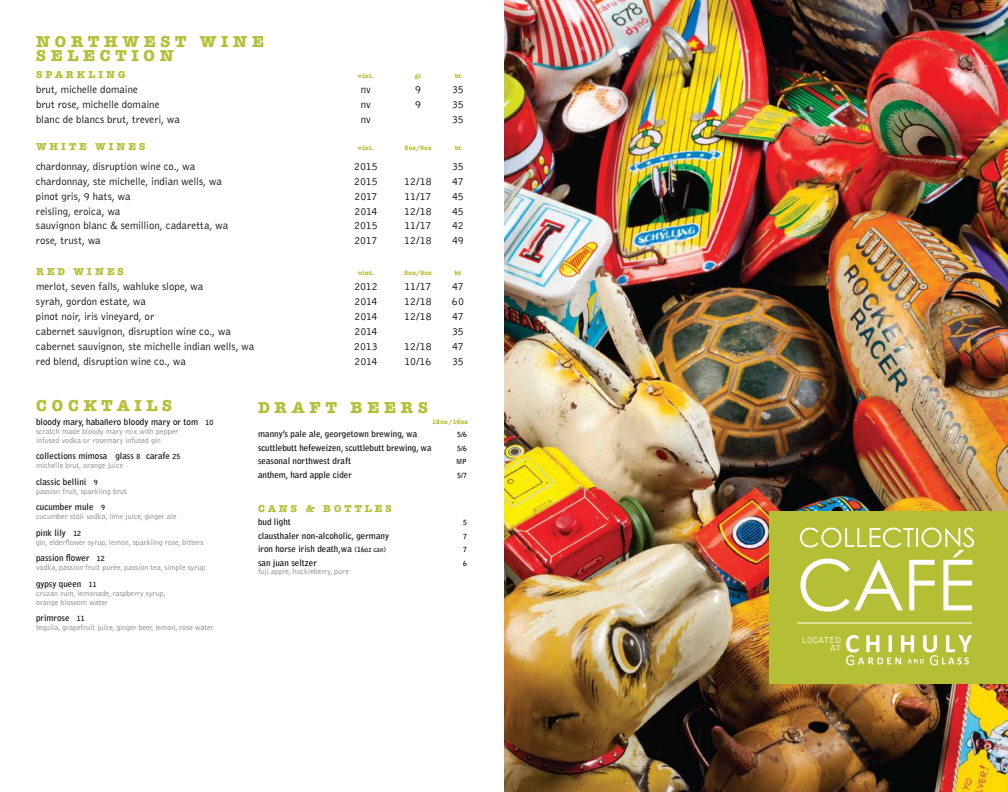
<style>
.page{position:relative;width:1008px;height:792px;background:#fff}
.page>*{position:absolute;margin:0;border:0;box-sizing:border-box;transform-origin:0 0}
.t1{font:700 16px/14px "American Typewriter Std";letter-spacing:.3em;color:#b5bf35}
.t2{font:300 11px "Bell Gothic Std";color:#000}
.t3{font:700 10.2px "American Typewriter Std";letter-spacing:.3em;color:#b5bf35}
.t4{font:700 9px "Bell Gothic Std";color:#000}
.t5{font:300 9px/7.8px "Bell Gothic Std";color:#fff;text-align:right}
.t6{font:300 8px/9px "Bell Gothic Std";color:#7e8083}
.t7{font:700 7px "Bell Gothic Std";color:#000}
.t8{font:700 6.4px "American Typewriter Std";letter-spacing:.015em;color:#b5bf35}
.s1{font-size:7px}
</style>
<div class="page">
<img style="left:504px;top:0;width:504px;height:792px">
<div style="left:770px;top:511px;width:238px;height:173px;background:#b5bf35"></div>
<svg style="left:800px;top:528px;width:174px;height:84px"></svg>
<svg style="left:846px;top:635px;width:126px;height:30px"></svg>
<hr style="left:797px;top:623px;width:175px;height:1px;background:#fff">
<h1 class="t1" style="left:36px;top:35px;width:229px">NORTHWEST WINE<br>SELECTION</h1>
<p class="t3" style="left:36px;top:69px;width:91px">SPARKLING</p>
<p class="t8" style="left:358px;top:72px;width:18px">vint.</p>
<p class="t8" style="left:415px;top:72px;width:8px">gl</p>
<p class="t8" style="left:455px;top:72px;width:8px">bt</p>
<p class="t2" style="left:36px;top:84px;width:103px">brut, michelle domaine</p>
<p class="t2" style="left:361px;top:84px;width:12px">nv</p>
<p class="t2" style="left:415px;top:84px;width:7px">9</p>
<p class="t2" style="left:452px;top:84px;width:13px">35</p>
<p class="t2" style="left:36px;top:99px;width:125px">brut rose, michelle domaine</p>
<p class="t2" style="left:361px;top:99px;width:12px">nv</p>
<p class="t2" style="left:415px;top:99px;width:7px">9</p>
<p class="t2" style="left:452px;top:99px;width:13px">35</p>
<p class="t2" style="left:36px;top:114px;width:145px">blanc de blancs brut, treveri, wa</p>
<p class="t2" style="left:361px;top:114px;width:12px">nv</p>
<p class="t2" style="left:452px;top:114px;width:13px">35</p>
<p class="t3" style="left:36px;top:140px;width:111px">WHITE WINES</p>
<p class="t8" style="left:358px;top:144px;width:18px">vint.</p>
<p class="t8" style="left:405px;top:144px;width:28px">5oz/9oz</p>
<p class="t8" style="left:455px;top:144px;width:8px">bt</p>
<p class="t2" style="left:36px;top:160px;width:161px">chardonnay, disruption wine co., wa</p>
<p class="t2" style="left:354px;top:160px;width:25px">2015</p>
<p class="t2" style="left:452px;top:160px;width:13px">35</p>
<p class="t2" style="left:36px;top:175px;width:187px">chardonnay, ste michelle, indian wells, wa</p>
<p class="t2" style="left:354px;top:175px;width:25px">2015</p>
<p class="t2" style="left:404px;top:175px;width:29px">12/18</p>
<p class="t2" style="left:452px;top:175px;width:13px">47</p>
<p class="t2" style="left:36px;top:190px;width:96px">pinot gris, 9 hats, wa</p>
<p class="t2" style="left:355px;top:190px;width:24px">2017</p>
<p class="t2" style="left:405px;top:190px;width:28px">11/17</p>
<p class="t2" style="left:452px;top:190px;width:13px">45</p>
<p class="t2" style="left:36px;top:205px;width:86px">reisling, eroica, wa</p>
<p class="t2" style="left:355px;top:205px;width:24px">2014</p>
<p class="t2" style="left:404px;top:205px;width:29px">12/18</p>
<p class="t2" style="left:452px;top:205px;width:13px">45</p>
<p class="t2" style="left:36px;top:220px;width:194px">sauvignon blanc &amp; semillion, cadaretta, wa</p>
<p class="t2" style="left:354px;top:220px;width:25px">2015</p>
<p class="t2" style="left:405px;top:220px;width:28px">11/17</p>
<p class="t2" style="left:452px;top:220px;width:13px">42</p>
<p class="t2" style="left:36px;top:235px;width:66px">rose, trust, wa</p>
<p class="t2" style="left:355px;top:235px;width:24px">2017</p>
<p class="t2" style="left:404px;top:235px;width:29px">12/18</p>
<p class="t2" style="left:452px;top:235px;width:13px">49</p>
<p class="t3" style="left:36px;top:265px;width:89px">RED WINES</p>
<p class="t8" style="left:358px;top:269px;width:18px">vint.</p>
<p class="t8" style="left:404px;top:269px;width:29px">5oz/9oz</p>
<p class="t8" style="left:455px;top:269px;width:8px">bt</p>
<p class="t2" style="left:36px;top:280px;width:169px">merlot, seven falls, wahluke slope, wa</p>
<p class="t2" style="left:354px;top:280px;width:25px">2012</p>
<p class="t2" style="left:405px;top:280px;width:28px">11/17</p>
<p class="t2" style="left:452px;top:280px;width:13px">47</p>
<p class="t2" style="left:36px;top:295px;width:111px">syrah, gordon estate, wa</p>
<p class="t2" style="left:355px;top:295px;width:24px">2014</p>
<p class="t2" style="left:404px;top:295px;width:29px">12/18</p>
<p class="t2" style="left:452px;top:295px;width:13px">60</p>
<p class="t2" style="left:36px;top:310px;width:120px">pinot noir, iris vineyard, or</p>
<p class="t2" style="left:355px;top:310px;width:24px">2014</p>
<p class="t2" style="left:404px;top:310px;width:29px">12/18</p>
<p class="t2" style="left:452px;top:310px;width:13px">47</p>
<p class="t2" style="left:36px;top:325px;width:196px">cabernet sauvignon, disruption wine co., wa</p>
<p class="t2" style="left:355px;top:325px;width:24px">2014</p>
<p class="t2" style="left:452px;top:325px;width:13px">35</p>
<p class="t2" style="left:36px;top:340px;width:220px">cabernet sauvignon, ste michelle indian wells, wa</p>
<p class="t2" style="left:354px;top:340px;width:25px">2013</p>
<p class="t2" style="left:404px;top:340px;width:29px">12/18</p>
<p class="t2" style="left:452px;top:340px;width:13px">47</p>
<p class="t2" style="left:36px;top:355px;width:151px">red blend, disruption wine co., wa</p>
<p class="t2" style="left:355px;top:355px;width:24px">2014</p>
<p class="t2" style="left:405px;top:355px;width:28px">10/16</p>
<p class="t2" style="left:452px;top:355px;width:13px">35</p>
<h1 class="t1" style="left:36px;top:399px;width:138px">COCKTAILS</h1>
<p class="t4" style="left:36px;top:416px;width:179px">bloody mary, habañero bloody mary or tom <span class="s1">10</span></p>
<p class="t6" style="left:36px;top:427px;width:144px">scratch made bloody mary mix with pepper infused vodka or rosemary infused gin</p>
<p class="t4" style="left:36px;top:451px;width:146px">collections mimosa glass <span class="s1">8</span> carafe <span class="s1">25</span></p>
<p class="t6" style="left:36px;top:461px;width:89px">michelle brut, orange juice</p>
<p class="t4" style="left:36px;top:476px;width:63px">classic bellini <span class="s1">9</span></p>
<p class="t6" style="left:36px;top:487px;width:92px">passion fruit, sparkling brut</p>
<p class="t4" style="left:36px;top:502px;width:70px">cucumber mule <span class="s1">9</span></p>
<p class="t6" style="left:36px;top:512px;width:142px">cucumber stoli vodka, lime juice, ginger ale</p>
<p class="t4" style="left:36px;top:527px;width:47px">pink lily <span class="s1">12</span></p>
<p class="t6" style="left:36px;top:538px;width:169px">gin, elderflower syrup, lemon, sparkling rose, bitters</p>
<p class="t4" style="left:36px;top:553px;width:70px">passion flower <span class="s1">12</span></p>
<p class="t6" style="left:36px;top:563px;width:171px">vodka, passion fruit purée, passion tea, simple syrup</p>
<p class="t4" style="left:36px;top:578px;width:62px">gypsy queen <span class="s1">11</span></p>
<p class="t6" style="left:36px;top:589px;width:131px">cruzan rum, lemonade, raspberry syrup, orange blossom water</p>
<p class="t4" style="left:36px;top:613px;width:50px">primrose <span class="s1">11</span></p>
<p class="t6" style="left:36px;top:623px;width:179px">tequila, grapefruit juice, ginger beer, lemon, rose water</p>
<h1 class="t1" style="left:258px;top:400px;width:171px">DRAFT BEERS</h1>
<p class="t8" style="left:432px;top:418px;width:38px">12ox/16oz</p>
<p class="t4" style="left:258px;top:428px;width:161px">manny’s pale ale, georgetown brewing, wa</p>
<p class="t7" style="left:457px;top:430px;width:11px">5/6</p>
<p class="t4" style="left:258px;top:442px;width:175px">scuttlebutt hefeweizen, scuttlebutt brewing, wa</p>
<p class="t7" style="left:457px;top:444px;width:11px">5/6</p>
<p class="t4" style="left:258px;top:455px;width:95px">seasonal northwest draft</p>
<p class="t7" style="left:456px;top:457px;width:12px">MP</p>
<p class="t4" style="left:258px;top:469px;width:95px">anthem, hard apple cider</p>
<p class="t7" style="left:457px;top:471px;width:11px">5/7</p>
<p class="t3" style="left:258px;top:502px;width:135px">CANS &amp; BOTTLES</p>
<p class="t4" style="left:258px;top:517px;width:34px">bud light</p>
<p class="t7" style="left:463px;top:518px;width:5px">5</p>
<p class="t4" style="left:258px;top:530px;width:133px">clausthaler non-alcoholic, germany</p>
<p class="t7" style="left:463px;top:532px;width:5px">7</p>
<p class="t4" style="left:258px;top:544px;width:130px">iron horse irish death,wa <span class="s1">(16oz can)</span></p>
<p class="t7" style="left:463px;top:545px;width:5px">7</p>
<p class="t4" style="left:258px;top:557px;width:60px">san juan seltzer</p>
<p class="t7" style="left:463px;top:559px;width:5px">6</p>
<p class="t6" style="left:258px;top:567px;width:92px">fuji apple, huckleberry, pure</p>
<p class="t5" style="left:802px;top:636px;width:41px">LOCATED<br>AT</p>
</div>
